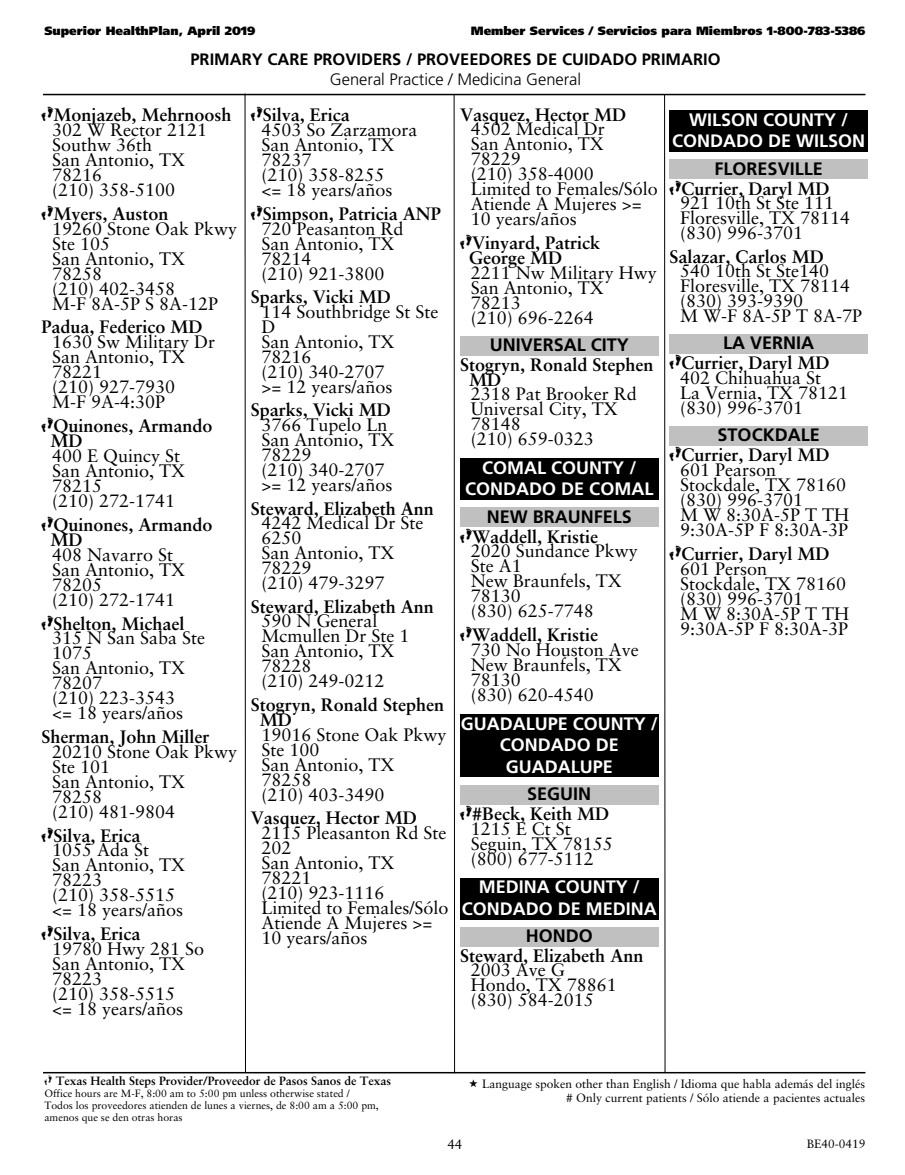
<style>
.page{position:relative;width:905px;height:1175px;background:#fff}
.page>*{position:absolute;margin:0;border:0;box-sizing:border-box;transform-origin:0 0}
.t1{font:18px/15px "Sabon LT Std";color:#000}
.t2{font:700 18px/15px "Sabon LT Std";color:#000}
.t3{font:700 18px/21.6px "Frutiger LT Std";color:#fff;text-align:center}
.t4{font:700 18px "Frutiger LT Std";color:#000}
.t5{font:700 16.5px "Frutiger LT Std";color:#000}
.t6{font:300 16.5px "Frutiger LT Std";color:#000}
.t7{font:13.5px "Sabon LT Std";color:#000}
.t8{font:12px/14.4px "Sabon LT Std";color:#000;text-align:right}
.t9{font:900 12px "Frutiger LT Std";color:#000}
.t10{font:700 12px "Sabon LT Std";color:#000}
.t11{font:10.5px/12px "Sabon LT Std";color:#000}
.s1{font-family:"Feet";font-weight:700}
.s2{font-weight:700}
.s3{font-family:"Feet"}
.s4{font-family:"Feet";font-weight:400}
</style>
<div class="page">
<div style="left:460px;top:336px;width:198px;height:20px;background:#c0c0c0"></div>
<div style="left:460px;top:458px;width:198px;height:42px;background:#000"></div>
<div style="left:460px;top:508px;width:198px;height:19px;background:#c0c0c0"></div>
<div style="left:460px;top:714px;width:198px;height:63px;background:#000"></div>
<div style="left:460px;top:785px;width:198px;height:19px;background:#c0c0c0"></div>
<div style="left:460px;top:878px;width:198px;height:41px;background:#000"></div>
<div style="left:460px;top:927px;width:198px;height:19px;background:#c0c0c0"></div>
<div style="left:669px;top:111px;width:198px;height:41px;background:#000"></div>
<div style="left:669px;top:160px;width:198px;height:19px;background:#c0c0c0"></div>
<div style="left:669px;top:334px;width:198px;height:20px;background:#c0c0c0"></div>
<div style="left:669px;top:426px;width:198px;height:19px;background:#c0c0c0"></div>
<hr style="left:43px;top:94px;width:822px;height:1px;background:#000">
<hr style="left:43px;top:1071px;width:822px;height:2px;background:#000">
<svg style="left:244px;top:93px;width:2px;height:979px;background:#7e7e7e"></svg>
<svg style="left:453px;top:95px;width:2px;height:979px;background:#7f7f7f"></svg>
<svg style="left:663px;top:93px;width:3px;height:979px"></svg>
<p class="t9" style="left:44px;top:27px;width:212px">Superior HealthPlan, April 2019</p>
<p class="t9" style="left:471px;top:27px;width:396px">Member Services / Servicios para Miembros 1-800-783-5386</p>
<p class="t5" style="left:190px;top:53px;width:531px">PRIMARY CARE PROVIDERS / PROVEEDORES DE CUIDADO PRIMARIO</p>
<p class="t6" style="left:330px;top:72px;width:253px">General Practice / Medicina General</p>
<p class="t1" style="left:52px;top:109px;width:181px;text-indent:-10px"><span class="s1">F</span><span class="s2">Monjazeb, Mehrnoosh<br></span>302 W Rector 2121<br>Southw 36th<br>San Antonio, TX<br>78216<br>(210) 358-5100</p>
<p class="t1" style="left:52px;top:208px;width:187px;text-indent:-10px"><span class="s1">F</span><span class="s2">Myers, Auston<br></span>19260 Stone Oak Pkwy<br>Ste 105<br>San Antonio, TX<br>78258<br>(210) 402-3458<br>M-F 8A-5P S 8A-12P</p>
<p class="t2" style="left:41px;top:321px;width:163px">Padua, Federico MD</p>
<p class="t1" style="left:52px;top:336px;width:165px">1630 Sw Military Dr<br>San Antonio, TX<br>78221<br>(210) 927-7930<br>M-F 9A-4:30P</p>
<p class="t2" style="left:50px;top:420px;width:164px;text-indent:-9px"><span class="s3">F</span>Quinones, Armando<br>MD</p>
<p class="t1" style="left:52px;top:450px;width:135px">400 E Quincy St<br>San Antonio, TX<br>78215<br>(210) 272-1741</p>
<p class="t2" style="left:50px;top:519px;width:164px;text-indent:-9px"><span class="s3">F</span>Quinones, Armando<br>MD</p>
<p class="t1" style="left:52px;top:548px;width:135px">408 Navarro St<br>San Antonio, TX<br>78205<br>(210) 272-1741</p>
<p class="t1" style="left:52px;top:617px;width:155px;text-indent:-10px"><span class="s1">F</span><span class="s2">Shelton, Michael<br></span>315 N San Saba Ste<br>1075<br>San Antonio, TX<br>78207<br>(210) 223-3543<br>&lt;= 18 years/años</p>
<p class="t2" style="left:41px;top:731px;width:170px">Sherman, John Miller</p>
<p class="t1" style="left:52px;top:745px;width:187px">20210 Stone Oak Pkwy<br>Ste 101<br>San Antonio, TX<br>78258<br>(210) 481-9804</p>
<p class="t1" style="left:52px;top:829px;width:135px;text-indent:-10px"><span class="s1">F</span><span class="s2">Silva, Erica<br></span>1055 Ada St<br>San Antonio, TX<br>78223<br>(210) 358-5515 &lt;= 18 years/años</p>
<p class="t1" style="left:52px;top:928px;width:154px;text-indent:-10px"><span class="s1">F</span><span class="s2">Silva, Erica<br></span>19780 Hwy 281 So<br>San Antonio, TX<br>78223<br>(210) 358-5515<br>&lt;= 18 years/años</p>
<p class="t1" style="left:261px;top:109px;width:158px;text-indent:-10px"><span class="s1">F</span><span class="s2">Silva, Erica<br></span>4503 So Zarzamora<br>San Antonio, TX<br>78237<br>(210) 358-8255<br>&lt;= 18 years/años</p>
<p class="t1" style="left:261px;top:208px;width:181px;text-indent:-10px"><span class="s1">F</span><span class="s2">Simpson, Patricia ANP<br></span>720 Peasanton Rd<br>San Antonio, TX<br>78214<br>(210) 921-3800</p>
<p class="t2" style="left:251px;top:291px;width:142px">Sparks, Vicki MD</p>
<p class="t1" style="left:261px;top:306px;width:179px">114 Southbridge St Ste<br>D<br>San Antonio, TX<br>78216<br>(210) 340-2707<br>&gt;= 12 years/años</p>
<p class="t2" style="left:251px;top:404px;width:142px">Sparks, Vicki MD</p>
<p class="t1" style="left:261px;top:419px;width:135px">3766 Tupelo Ln<br>San Antonio, TX<br>78229<br>(210) 340-2707 &gt;= 12 years/años</p>
<p class="t2" style="left:251px;top:502px;width:185px">Steward, Elizabeth Ann</p>
<p class="t1" style="left:261px;top:517px;width:164px">4242 Medical Dr Ste<br>6250<br>San Antonio, TX<br>78229<br>(210) 479-3297</p>
<p class="t2" style="left:251px;top:600px;width:185px">Steward, Elizabeth Ann</p>
<p class="t1" style="left:261px;top:615px;width:149px">590 N General<br>Mcmullen Dr Ste 1<br>San Antonio, TX<br>78228<br>(210) 249-0212</p>
<p class="t2" style="left:260px;top:699px;width:186px;text-indent:-9px">Stogryn, Ronald Stephen<br>MD</p>
<p class="t1" style="left:261px;top:728px;width:187px">19016 Stone Oak Pkwy<br>Ste 100<br>San Antonio, TX<br>78258<br>(210) 403-3490</p>
<p class="t2" style="left:251px;top:812px;width:167px">Vasquez, Hector MD</p>
<p class="t1" style="left:261px;top:826px;width:189px">2115 Pleasanton Rd Ste<br>202<br>San Antonio, TX<br>78221<br>(210) 923-1116<br>Limited to Females/Sólo<br>Atiende A Mujeres &gt;=<br>10 years/años</p>
<p class="t2" style="left:460px;top:109px;width:167px">Vasquez, Hector MD</p>
<p class="t1" style="left:470px;top:123px;width:189px">4502 Medical Dr<br>San Antonio, TX<br>78229<br>(210) 358-4000<br>Limited to Females/Sólo<br>Atiende A Mujeres &gt;=<br>10 years/años</p>
<p class="t2" style="left:469px;top:237px;width:133px;text-indent:-9px"><span class="s3">F</span>Vinyard, Patrick<br>George MD</p>
<p class="t1" style="left:470px;top:267px;width:188px">2211 Nw Military Hwy<br>San Antonio, TX<br>78213<br>(210) 696-2264</p>
<p class="t4" style="left:489px;top:338px;width:141px">UNIVERSAL CITY</p>
<p class="t2" style="left:469px;top:358px;width:186px;text-indent:-9px">Stogryn, Ronald Stephen<br>MD</p>
<p class="t1" style="left:470px;top:388px;width:168px">2318 Pat Brooker Rd<br>Universal City, TX<br>78148<br>(210) 659-0323</p>
<p class="t3" style="left:465px;top:459px;width:189px">COMAL COUNTY /<br>CONDADO DE COMAL</p>
<p class="t4" style="left:486px;top:510px;width:147px">NEW BRAUNFELS</p>
<p class="t1" style="left:470px;top:530px;width:169px;text-indent:-10px"><span class="s1">F</span><span class="s2">Waddell, Kristie<br></span>2020 Sundance Pkwy<br>Ste A1<br>New Braunfels, TX<br>78130<br>(830) 625-7748</p>
<p class="t1" style="left:470px;top:629px;width:170px;text-indent:-10px"><span class="s1">F</span><span class="s2">Waddell, Kristie<br></span>730 No Houston Ave<br>New Braunfels, TX<br>78130<br>(830) 620-4540</p>
<p class="t3" style="left:460px;top:714px;width:199px">GUADALUPE COUNTY /<br>CONDADO DE<br>GUADALUPE</p>
<p class="t4" style="left:527px;top:787px;width:66px">SEGUIN</p>
<p class="t1" style="left:470px;top:808px;width:144px;text-indent:-10px"><span class="s1">F</span><span class="s2">#Beck, Keith MD<br></span>1215 E Ct St<br>Seguin, TX 78155 (800) 677-5112</p>
<p class="t3" style="left:462px;top:878px;width:196px">MEDINA COUNTY /<br>CONDADO DE MEDINA</p>
<p class="t4" style="left:526px;top:929px;width:68px">HONDO</p>
<p class="t2" style="left:460px;top:949px;width:185px">Steward, Elizabeth Ann</p>
<p class="t1" style="left:470px;top:964px;width:148px">2003 Ave G<br>Hondo, TX 78861 (830) 584-2015</p>
<p class="t3" style="left:672px;top:111px;width:195px">WILSON COUNTY /<br>CONDADO DE WILSON</p>
<p class="t4" style="left:714px;top:162px;width:110px">FLORESVILLE</p>
<p class="t1" style="left:680px;top:183px;width:172px;text-indent:-10px"><span class="s1">F</span><span class="s2">Currier, Daryl MD<br></span>921 10th St Ste 111<br>Floresville, TX 78114 (830) 996-3701</p>
<p class="t2" style="left:669px;top:251px;width:156px">Salazar, Carlos MD</p>
<p class="t1" style="left:680px;top:265px;width:184px">540 10th St Ste140<br>Floresville, TX 78114 (830) 393-9390<br>M W-F 8A-5P T 8A-7P</p>
<p class="t4" style="left:723px;top:337px;width:93px">LA VERNIA</p>
<p class="t1" style="left:680px;top:357px;width:170px;text-indent:-10px"><span class="s1">F</span><span class="s2">Currier, Daryl MD<br></span>402 Chihuahua St<br>La Vernia, TX 78121 (830) 996-3701</p>
<p class="t4" style="left:717px;top:428px;width:104px">STOCKDALE</p>
<p class="t1" style="left:680px;top:449px;width:171px;text-indent:-10px"><span class="s1">F</span><span class="s2">Currier, Daryl MD<br></span>601 Pearson<br>Stockdale, TX 78160 (830) 996-3701<br>M W 8:30A-5P T TH<br>9:30A-5P F 8:30A-3P</p>
<p class="t1" style="left:680px;top:548px;width:171px;text-indent:-10px"><span class="s1">F</span><span class="s2">Currier, Daryl MD<br></span>601 Person<br>Stockdale, TX 78160 (830) 996-3701<br>M W 8:30A-5P T TH<br>9:30A-5P F 8:30A-3P</p>
<p class="t10" style="left:44px;top:1076px;width:348px"><span class="s4">F</span> Texas Health Steps Provider/Proveedor de Pasos Sanos de Texas</p>
<p class="t11" style="left:44px;top:1088px;width:336px">Office hours are M-F, 8:00 am to 5:00 pm unless otherwise stated /<br>Todos los proveedores atienden de lunes a viernes, de 8:00 am a 5:00 pm, amenos que se den otras horas</p>
<p class="t8" style="left:482px;top:1077px;width:384px">Language spoken other than English / Idioma que habla además del inglés # Only current patients / Sólo atiende a pacientes actuales</p>
<p class="t7" style="left:447px;top:1138px;width:17px">44</p>
<p class="t8" style="left:806px;top:1138px;width:60px">BE40-0419</p>
</div>
